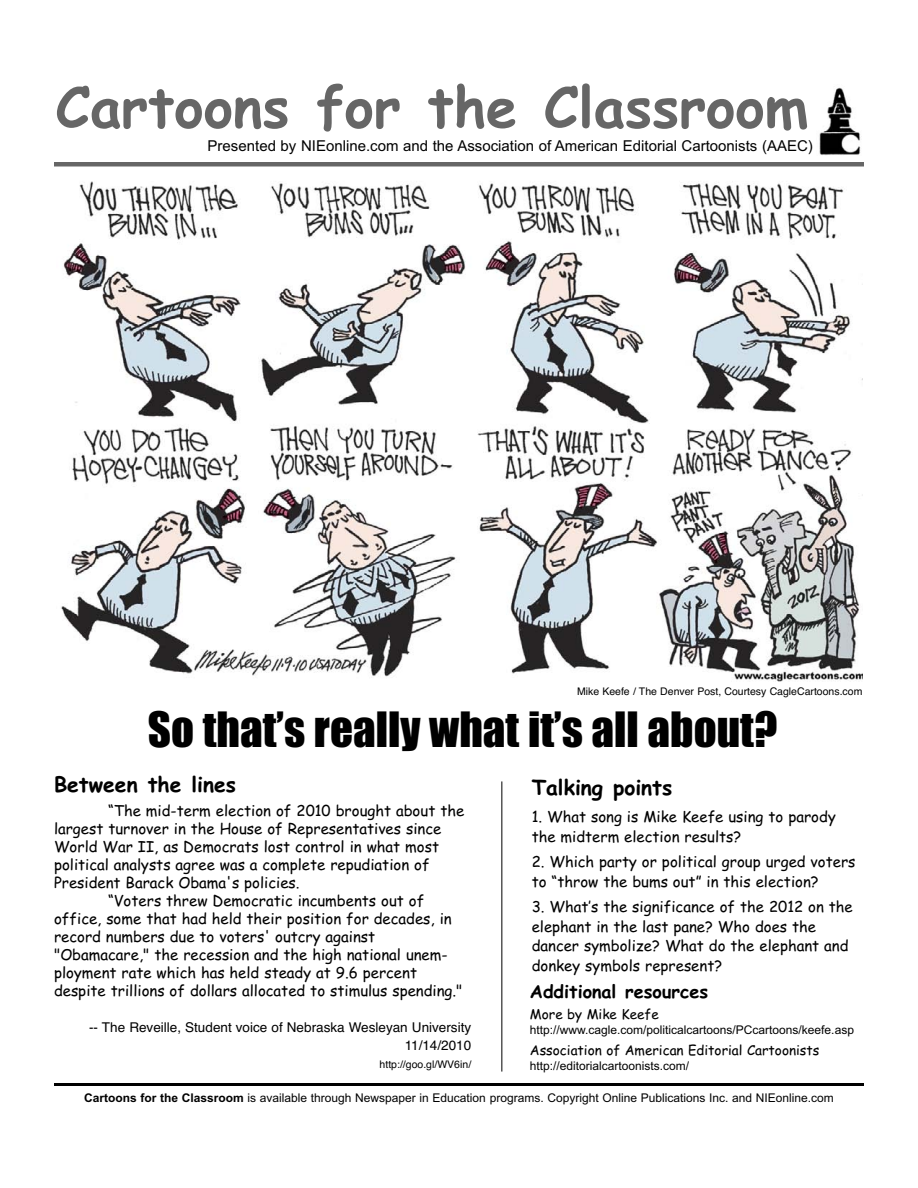
<style>
.page{position:relative;width:918px;height:1188px;background:#fff}
.page>*{position:absolute;margin:0;border:0;box-sizing:border-box;transform-origin:0 0}
.t1{font:700 55.8px "Comic Sans MS";color:#666}
.t2{font:45px "Impact";color:#000}
.t3{font:700 21px "Comic Sans MS";color:#000}
.t4{font:700 18px "Comic Sans MS";color:#000}
.t5{font:15px/19.5px "Comic Sans MS";color:#000}
.t6{font:15px "Arial";color:#000}
.t7{font:13.5px/18px "Helvetica";color:#000;text-align:right}
.t8{font:13.5px "Comic Sans MS";color:#000}
.t9{font:12px "Arial";color:#000}
.t10{font:10.5px "Helvetica";color:#000}
.s1{font-weight:700}
</style>
<div class="page">
<img style="left:819px;top:87px;width:42px;height:68px">
<hr style="left:54px;top:1083px;width:810px;height:3px;background:#000">
<hr style="left:54px;top:162px;width:810px;height:4px;background:#666">
<img style="left:61px;top:181px;width:802px;height:500px">
<hr style="left:502px;top:781px;width:1px;height:291px;background:#000">
<h1 class="t1" style="left:56px;top:75px;width:754px">Cartoons for the Classroom</h1>
<p class="t6" style="left:208px;top:137px;width:607px">Presented by NIEonline.com and the Association of American Editorial Cartoonists (AAEC)</p>
<p class="t10" style="left:577px;top:685px;width:287px">Mike Keefe / The Denver Post, Courtesy CagleCartoons.com</p>
<h2 class="t2" style="left:148px;top:705px;width:631px">So that’s really what it’s all about?</h2>
<h3 class="t3" style="left:54px;top:773px;width:184px">Between the lines</h3>
<p class="t5" style="left:108px;top:801px;width:358px">“The mid-term election of 2010 brought about the</p>
<p class="t5" style="left:54px;top:819px;width:389px">largest turnover in the House of Representatives since</p>
<p class="t5" style="left:54px;top:837px;width:387px">World War II, as Democrats lost control in what most</p>
<p class="t5" style="left:54px;top:855px;width:377px">political analysts agree was a complete repudiation of</p>
<p class="t5" style="left:54px;top:873px;width:247px">President Barack Obama's policies.</p>
<p class="t5" style="left:108px;top:891px;width:318px">“Voters threw Democratic incumbents out of</p>
<p class="t5" style="left:54px;top:909px;width:399px">office, some that had held their position for decades, in</p>
<p class="t5" style="left:54px;top:927px;width:323px">record numbers due to voters' outcry against</p>
<p class="t5" style="left:54px;top:945px;width:395px">"Obamacare," the recession and the high national unem-</p>
<p class="t5" style="left:54px;top:963px;width:365px">ployment rate which has held steady at 9.6 percent</p>
<p class="t5" style="left:54px;top:981px;width:410px">despite trillions of dollars allocated to stimulus spending."</p>
<p class="t7" style="left:89px;top:1019px;width:384px">-- The Reveille, Student voice of Nebraska Wesleyan University<br>11/14/2010</p>
<p class="t10" style="left:380px;top:1059px;width:93px">http://goo.gl/WV6in/</p>
<p class="t9" style="left:84px;top:1091px;width:751px"><span class="s1">Cartoons for the Classroom</span> is available through Newspaper in Education programs. Copyright Online Publications Inc. and NIEonline.com</p>
<h3 class="t3" style="left:532px;top:776px;width:142px">Talking points</h3>
<p class="t5" style="left:532px;top:807px;width:306px">1. What song is Mike Keefe using to parody the midterm election results?</p>
<p class="t5" style="left:532px;top:852px;width:325px">2. Which party or political group urged voters to “throw the bums out” in this election?</p>
<p class="t5" style="left:532px;top:897px;width:323px">3. What’s the significance of the 2012 on the elephant in the last pane? Who does the dancer symbolize? What do the elephant and donkey symbols represent?</p>
<p class="t4" style="left:530px;top:982px;width:180px">Additional resources</p>
<p class="t8" style="left:530px;top:1007px;width:130px">More by Mike Keefe</p>
<p class="t9" style="left:530px;top:1023px;width:326px">http://www.cagle.com/politicalcartoons/PCcartoons/keefe.asp</p>
<p class="t8" style="left:530px;top:1043px;width:291px">Association of American Editorial Cartoonists</p>
<p class="t9" style="left:530px;top:1059px;width:161px">http://editorialcartoonists.com/</p>
</div>
